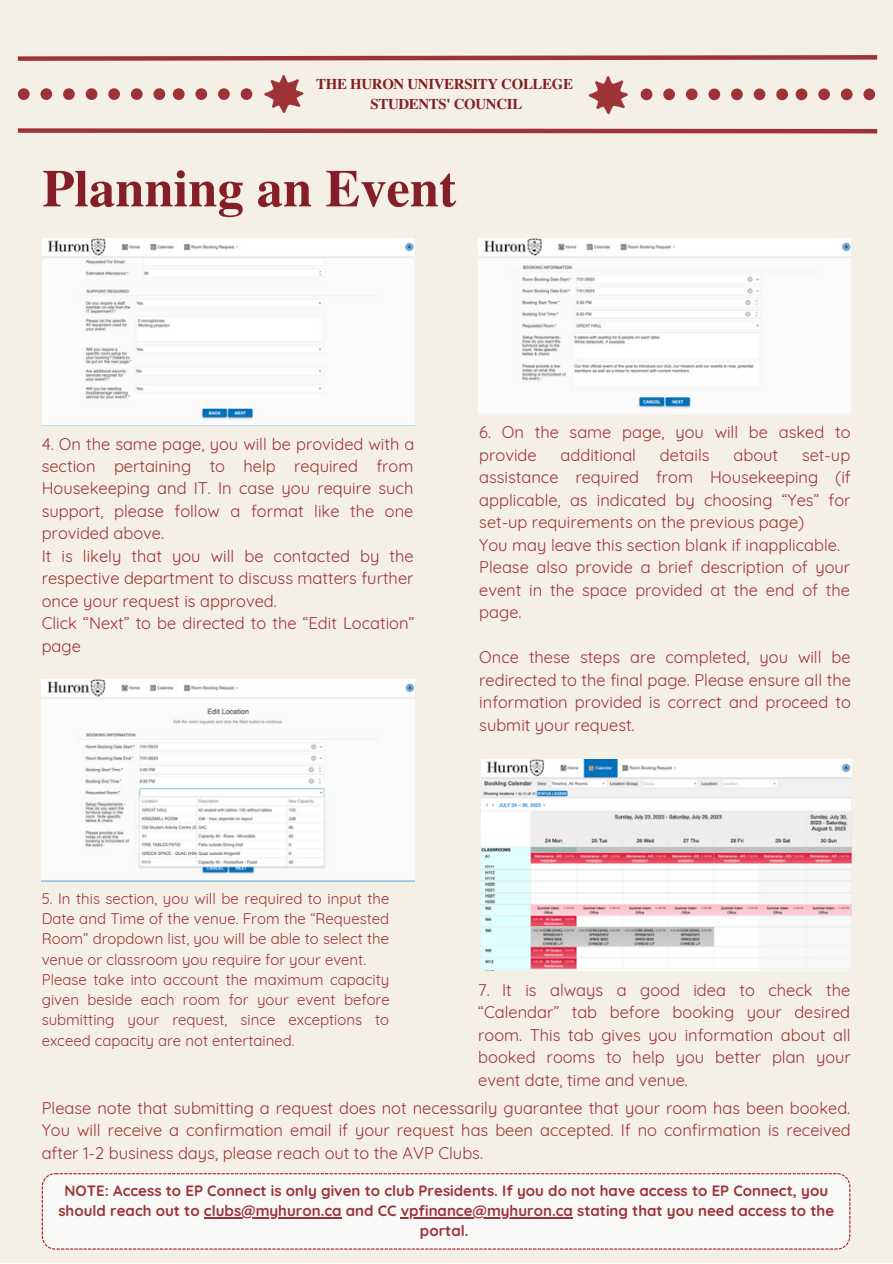
<style>
.page{position:relative;width:893px;height:1264px;background:#fff}
.page>*{position:absolute;margin:0;border:0;box-sizing:border-box;transform-origin:0 0}
.t1{font:700 52.5px "Te X Gyre Termes";color:#841e27}
.t2{font:16.5px/22.5px "Quicksand";color:#9d3337;text-align:justify}
.t3{font:15px/20.2px "Quicksand";color:#9d3337;text-align:justify}
.t4{font:700 15px/20.2px "Quicksand";color:#9d3337;text-align:center}
.t5{font:700 14.85px "Te X Gyre Termes";letter-spacing:-.02em;color:#841e27}
</style>
<div class="page">
<div style="left:0;top:0;width:892px;height:1262px;background:#f5f0e6"></div>
<svg style="left:17px;top:55px;width:861px;height:6px;background:#b26262"></svg>
<svg style="left:17px;top:128px;width:861px;height:6px;background:#b26262"></svg>
<svg style="left:588px;top:76px;width:40px;height:38px"></svg>
<svg style="left:264px;top:75px;width:39px;height:38px"></svg>
<svg style="left:18px;top:88px;width:12px;height:12px"></svg>
<div style="left:40px;top:88px;width:12px;height:12px;background:#9d3337;border-radius:50%"></div>
<div style="left:63px;top:88px;width:12px;height:12px;background:#9d3337;border-radius:50%"></div>
<div style="left:86px;top:88px;width:11px;height:12px;background:#9d3337;border-radius:50%"></div>
<div style="left:108px;top:88px;width:12px;height:12px;background:#9d3337;border-radius:50%"></div>
<div style="left:131px;top:88px;width:12px;height:12px;background:#9d3337;border-radius:50%"></div>
<svg style="left:153px;top:88px;width:12px;height:12px"></svg>
<svg style="left:173px;top:88px;width:11px;height:12px"></svg>
<div style="left:195px;top:88px;width:12px;height:12px;background:#9d3337;border-radius:50%"></div>
<div style="left:218px;top:88px;width:12px;height:12px;background:#9d3337;border-radius:50%"></div>
<div style="left:241px;top:88px;width:11px;height:12px;background:#9d3337;border-radius:50%"></div>
<svg style="left:640px;top:88px;width:12px;height:12px"></svg>
<div style="left:663px;top:88px;width:12px;height:12px;background:#9d3337;border-radius:50%"></div>
<div style="left:685px;top:88px;width:12px;height:12px;background:#9d3337;border-radius:50%"></div>
<div style="left:708px;top:88px;width:12px;height:12px;background:#9d3337;border-radius:50%"></div>
<div style="left:731px;top:88px;width:11px;height:12px;background:#9d3337;border-radius:50%"></div>
<div style="left:753px;top:88px;width:12px;height:12px;background:#9d3337;border-radius:50%"></div>
<svg style="left:776px;top:88px;width:12px;height:12px"></svg>
<svg style="left:795px;top:88px;width:12px;height:12px"></svg>
<div style="left:818px;top:88px;width:11px;height:12px;background:#9d3337;border-radius:50%"></div>
<div style="left:840px;top:88px;width:12px;height:12px;background:#9d3337;border-radius:50%"></div>
<div style="left:863px;top:88px;width:12px;height:12px;background:#9d3337;border-radius:50%"></div>
<img style="left:43px;top:239px;width:372px;height:186px">
<img style="left:481px;top:759px;width:370px;height:211px">
<img style="left:42px;top:679px;width:372px;height:203px">
<img style="left:478px;top:239px;width:372px;height:175px">
<div style="left:42px;top:1173px;width:808px;height:76px;background:#f8f8f6"></div>
<hr style="left:204px;top:1216px;width:137px;height:2px;background:#9d3337">
<hr style="left:400px;top:1216px;width:173px;height:2px;background:#9d3337">
<p class="t5" style="left:316px;top:73px;width:258px">THE HURON UNIVERSITY COLLEGE</p>
<p class="t5" style="left:370px;top:93px;width:153px">STUDENTS' COUNCIL</p>
<p class="t1" style="left:42px;top:148px;width:415px">Planning an Event</p>
<p class="t2" style="left:42px;top:432px;width:374px">4. On the same page, you will be provided with a section pertaining to help required from Housekeeping and IT. In case you require such support, please follow a format like the one provided above.</p>
<p class="t2" style="left:42px;top:544px;width:373px">It is likely that you will be contacted by the respective department to discuss matters further once your request is approved.</p>
<p class="t2" style="left:42px;top:612px;width:374px">Click “Next” to be directed to the “Edit Location” page</p>
<p class="t3" style="left:42px;top:888px;width:349px">5. In this section, you will be required to input the Date and Time of the venue. From the “Requested Room” dropdown list, you will be able to select the venue or classroom you require for your event.</p>
<p class="t3" style="left:42px;top:969px;width:349px">Please take into account the maximum capacity given beside each room for your event before submitting your request, since exceptions to exceed capacity are not entertained.</p>
<p class="t2" style="left:479px;top:421px;width:373px">6. On the same page, you will be asked to provide</p>
<p class="t2" style="left:560px;top:443px;width:77px">additional</p>
<p class="t2" style="left:660px;top:443px;width:51px">details</p>
<p class="t2" style="left:733px;top:443px;width:46px">about</p>
<p class="t2" style="left:479px;top:443px;width:373px;text-indent:323px">set-up assistance required from Housekeeping (if applicable, as indicated by choosing “Yes” for set-up requirements on the previous page)</p>
<p class="t2" style="left:479px;top:533px;width:362px">You may leave this section blank if inapplicable.</p>
<p class="t2" style="left:479px;top:555px;width:372px">Please also provide a brief description of your event in the space provided at the end of the page.</p>
<p class="t2" style="left:479px;top:645px;width:373px">Once these steps are completed, you will be redirected to the final page. Please ensure all the information provided is correct and proceed to submit your request.</p>
<p class="t2" style="left:478px;top:978px;width:374px">7. It is always a good idea to check the “Calendar” tab before booking your desired room. This tab gives you information about all booked rooms to help you better plan your event date, time and venue.</p>
<p class="t2" style="left:42px;top:1096px;width:810px">Please note that submitting a request does not necessarily guarantee that your room has been booked.<br>You will receive a confirmation email if your request has been accepted. If no confirmation is received after 1-2 business days, please reach out to the AVP Clubs.</p>
<p class="t4" style="left:58px;top:1179px;width:777px">NOTE: Access to EP Connect is only given to club Presidents. If you do not have access to EP Connect, you should reach out to clubs@myhuron.ca and CC vpfinance@myhuron.ca stating that you need access to the portal.</p>
</div>
